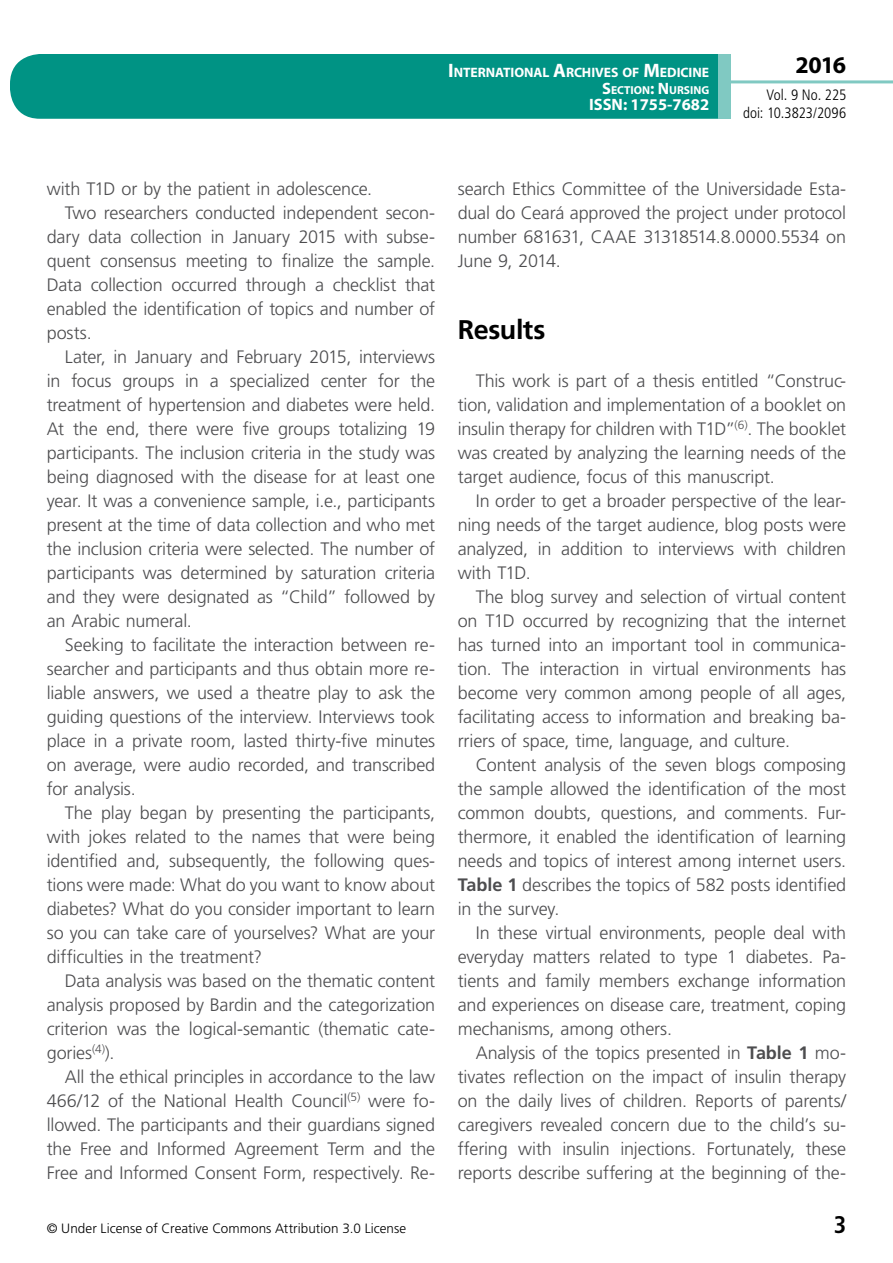
<style>
.page{position:relative;width:893px;height:1263px;background:#fff}
.page>*{position:absolute;margin:0;border:0;box-sizing:border-box;transform-origin:0 0}
.t1{font:700 27px "Frutiger LT Std";letter-spacing:-.02em;color:#000}
.t2{font:700 24px "Myriad Pro";color:#000}
.t3{font:700 condensed 24px "Frutiger LT Std";color:#000}
.t4{font:300 18px/24px "Frutiger LT Std";letter-spacing:-.01em;color:#4d4d4f;text-align:justify}
.t5{font:700 16.5px "Myriad Pro";color:#fff}
.t6{font:300 condensed 15px/18px "Frutiger LT Std";color:#000;text-align:right}
.t7{font:700 13.65px "Myriad Pro";letter-spacing:-.005em;color:#fff}
.t8{font:300 13.5px "Frutiger LT Std";letter-spacing:.005em;color:#000}
.t9{font:700 11.55px "Myriad Pro";color:#fff}
.s1{font-size:19.5px}
.s2{font-size:16.5px}
.s3{font-weight:700}
</style>
<div class="page">
<div style="left:10px;top:54px;width:775px;height:65px;background:#009384;border-radius:30px"></div>
<div style="left:732px;top:0;width:161px;height:157px;background:#fff"></div>
<hr style="left:730px;top:80px;width:163px;height:3px;background:#80c9c2">
<div style="left:718px;top:54px;width:13px;height:65px;background:#80c9c2"></div>
<p class="t7" style="left:448px;top:64px;width:263px"><span class="s1">I</span>NTERNATIONAL <span class="s1">A</span>RCHIVES OF <span class="s1">M</span>EDICINE</p>
<p class="t9" style="left:602px;top:82px;width:109px"><span class="s2">S</span>ECTION<span class="s2">: N</span> URSING</p>
<p class="t5" style="left:589px;top:94px;width:122px">ISSN: 1755-7682</p>
<h2 class="t2" style="left:795px;top:49px;width:52px">2016</h2>
<p class="t6" style="left:743px;top:86px;width:104px">Vol. 9 No. 225 doi: 10.3823/2096</p>
<p class="t4" style="left:47px;top:177px;width:327px">with T1D or by the patient in adolescence.</p>
<p class="t4" style="left:65px;top:201px;width:372px">Two researchers conducted independent secon-</p>
<p class="t4" style="left:47px;top:225px;width:390px">dary data collection in January 2015 with subse-</p>
<p class="t4" style="left:47px;top:249px;width:390px">quent consensus meeting to finalize the sample.</p>
<p class="t4" style="left:47px;top:273px;width:390px">Data collection occurred through a checklist that</p>
<p class="t4" style="left:47px;top:297px;width:390px">enabled the identification of topics and number of</p>
<p class="t4" style="left:47px;top:321px;width:46px">posts.</p>
<p class="t4" style="left:65px;top:345px;width:372px">Later, in January and February 2015, interviews</p>
<p class="t4" style="left:47px;top:369px;width:390px">in focus groups in a specialized center for the</p>
<p class="t4" style="left:47px;top:393px;width:390px">treatment of hypertension and diabetes were held.</p>
<p class="t4" style="left:47px;top:417px;width:390px">At the end, there were five groups totalizing 19</p>
<p class="t4" style="left:47px;top:441px;width:390px">participants. The inclusion criteria in the study was</p>
<p class="t4" style="left:47px;top:465px;width:390px">being diagnosed with the disease for at least one</p>
<p class="t4" style="left:47px;top:489px;width:390px">year. It was a convenience sample, i.e., participants</p>
<p class="t4" style="left:47px;top:513px;width:390px">present at the time of data collection and who met</p>
<p class="t4" style="left:47px;top:537px;width:390px">the inclusion criteria were selected. The number of</p>
<p class="t4" style="left:47px;top:561px;width:390px">participants was determined by saturation criteria</p>
<p class="t4" style="left:47px;top:585px;width:390px">and they were designated as “Child” followed by</p>
<p class="t4" style="left:47px;top:609px;width:147px">an Arabic numeral.</p>
<p class="t4" style="left:65px;top:633px;width:372px">Seeking to facilitate the interaction between re-</p>
<p class="t4" style="left:47px;top:657px;width:390px">searcher and participants and thus obtain more re-</p>
<p class="t4" style="left:47px;top:681px;width:390px">liable answers, we used a theatre play to ask the</p>
<p class="t4" style="left:47px;top:705px;width:390px">guiding questions of the interview. Interviews took</p>
<p class="t4" style="left:47px;top:729px;width:390px">place in a private room, lasted thirty-five minutes</p>
<p class="t4" style="left:47px;top:753px;width:390px">on average, were audio recorded, and transcribed</p>
<p class="t4" style="left:47px;top:777px;width:90px">for analysis.</p>
<p class="t4" style="left:65px;top:801px;width:372px">The play began by presenting the participants,</p>
<p class="t4" style="left:47px;top:825px;width:390px">with jokes related to the names that were being</p>
<p class="t4" style="left:47px;top:849px;width:390px">identified and, subsequently, the following ques-</p>
<p class="t4" style="left:47px;top:873px;width:390px">tions were made: What do you want to know about</p>
<p class="t4" style="left:47px;top:897px;width:390px">diabetes? What do you consider important to learn</p>
<p class="t4" style="left:47px;top:921px;width:390px">so you can take care of yourselves? What are your</p>
<p class="t4" style="left:47px;top:945px;width:217px">difficulties in the treatment?</p>
<p class="t4" style="left:65px;top:969px;width:372px">Data analysis was based on the thematic content</p>
<p class="t4" style="left:47px;top:993px;width:390px">analysis proposed by Bardin and the categorization</p>
<p class="t4" style="left:47px;top:1017px;width:390px">criterion was the logical-semantic (thematic cate-</p>
<p class="t4" style="left:47px;top:1041px;width:69px">gories<sup>(4)</sup>).</p>
<p class="t4" style="left:65px;top:1065px;width:372px">All the ethical principles in accordance to the law</p>
<p class="t4" style="left:47px;top:1089px;width:390px">466/12 of the National Health Council<sup>(5)</sup> were fo-</p>
<p class="t4" style="left:47px;top:1113px;width:390px">llowed. The participants and their guardians signed</p>
<p class="t4" style="left:47px;top:1137px;width:390px">the Free and Informed Agreement Term and the</p>
<p class="t4" style="left:47px;top:1161px;width:390px">Free and Informed Consent Form, respectively. Re-</p>
<p class="t4" style="left:458px;top:177px;width:390px">search Ethics Committee of the Universidade Esta&shy;dual do Ceará approved the project under protocol number 681631, CAAE 31318514.8.0000.5534 on June 9, 2014.</p>
<h1 class="t1" style="left:458px;top:314px;width:89px">Results</h1>
<p class="t4" style="left:458px;top:369px;width:390px;text-indent:18px">This work is part of a thesis entitled “Construc&shy;tion, validation and implementation of a booklet on insulin therapy for children with T1D”<sup>(6)</sup>. The booklet was created by analyzing the learning needs of the target audience, focus of this manuscript.</p>
<p class="t4" style="left:458px;top:489px;width:390px;text-indent:18px">In order to get a broader perspective of the lear&shy;ning needs of the target audience, blog posts were analyzed, in addition to interviews with children with T1D.</p>
<p class="t4" style="left:458px;top:585px;width:390px;text-indent:18px">The blog survey and selection of virtual content on T1D occurred by recognizing that the internet has turned into an important tool in communica&shy;tion. The interaction in virtual environments has become very common among people of all ages, facilitating access to information and breaking ba&shy;rriers of space, time, language, and culture.</p>
<p class="t4" style="left:458px;top:753px;width:390px;text-indent:18px">Content analysis of the seven blogs composing the sample allowed the identification of the most common doubts, questions, and comments. Fur&shy;thermore, it enabled the identification of learning needs and topics of interest among internet users.<br><span class="s3">Table 1</span> describes the topics of 582 posts identified in the survey.</p>
<p class="t4" style="left:458px;top:921px;width:390px;text-indent:18px">In these virtual environments, people deal with everyday matters related to type 1 diabetes. Pa&shy;tients and family members exchange information and experiences on disease care, treatment, coping mechanisms, among others.</p>
<p class="t4" style="left:458px;top:1041px;width:390px;text-indent:18px">Analysis of the topics presented in <span class="s3">Table 1</span> mo&shy;tivates reflection on the impact of insulin therapy on the daily lives of children. Reports of parents/ caregivers revealed concern due to the child’s su&shy;ffering with insulin injections. Fortunately, these reports describe suffering at the beginning of the-</p>
<p class="t8" style="left:47px;top:1220px;width:361px">© Under License of Creative Commons Attribution 3.0 License</p>
<h2 class="t3" style="left:834px;top:1210px;width:14px">3</h2>
</div>
